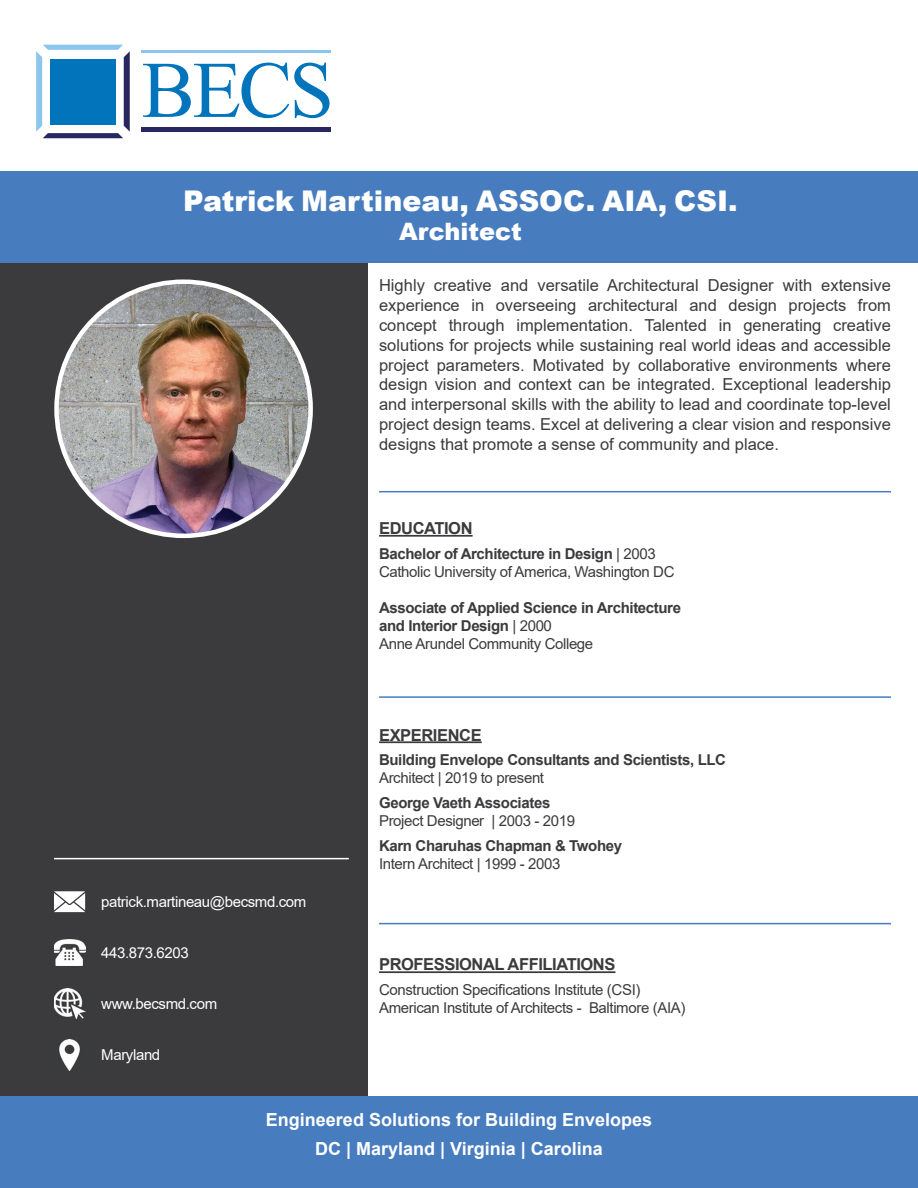
<style>
.page{position:relative;width:918px;height:1188px;background:#fff}
.page>*{position:absolute;margin:0;border:0;box-sizing:border-box;transform-origin:0 0}
.t1{font:900 28.5px "Arial";color:#fff}
.t2{font:900 24px "Arial";color:#fff}
.t3{font:700 18px "Arial";color:#fff}
.t4{font:16.5px/19.8px "Arial";color:#3b3b3d;text-align:justify}
.t5{font:700 16.5px "Arial";letter-spacing:-.025em;color:#3b3b3d}
.t6{font:15px/18px "Arial";letter-spacing:-.025em;color:#3b3b3d}
.t7{font:700 15px/18px "Arial";letter-spacing:-.025em;color:#3b3b3d}
.t8{font:15px "Arial";letter-spacing:-.025em;color:#fff}
.s1{font-weight:700}
.s2{font-weight:400}
</style>
<div class="page">
<div style="left:0;top:263px;width:367px;height:925px;background:#3b3b3d"></div>
<svg style="left:36px;top:45px;width:94px;height:93px"></svg>
<div style="left:50px;top:59px;width:66px;height:65px;background:#0174bc"></div>
<hr style="left:142px;top:128px;width:189px;height:4px;background:#28275e">
<svg style="left:143px;top:63px;width:187px;height:55px"></svg>
<hr style="left:142px;top:51px;width:189px;height:2px;background:#8cc6ec">
<div style="left:0;top:172px;width:918px;height:91px;background:#477cbf"></div>
<div style="left:0;top:1097px;width:918px;height:91px;background:#477cbf"></div>
<hr style="left:54px;top:858px;width:295px;height:1px;background:#fff">
<hr style="left:379px;top:491px;width:512px;height:1px;background:#477cbf">
<hr style="left:379px;top:696px;width:512px;height:2px;background:#477cbf">
<hr style="left:379px;top:535px;width:94px;height:2px;background:#3b3b3d">
<img style="left:59px;top:1039px;width:21px;height:32px">
<img style="left:54px;top:989px;width:31px;height:30px">
<img style="left:54px;top:940px;width:31px;height:26px">
<svg style="left:54px;top:891px;width:31px;height:21px"></svg>
<hr style="left:379px;top:741px;width:103px;height:2px;background:#3b3b3d">
<img style="left:57px;top:282px;width:254px;height:254px;border-radius:127px">
<hr style="left:379px;top:923px;width:512px;height:1px;background:#477cbf">
<hr style="left:379px;top:971px;width:236px;height:2px;background:#3b3b3d">
<h1 class="t1" style="left:183px;top:180px;width:556px">Patrick Martineau, ASSOC. AIA, CSI.</h1>
<h2 class="t2" style="left:399px;top:214px;width:124px">Architect</h2>
<p class="t4" style="left:379px;top:276px;width:513px">Highly creative and versatile Architectural Designer with extensive experience in overseeing architectural and design projects from concept through implementation. Talented in generating creative solutions for projects while sustaining real world ideas and accessible project parameters. Motivated by collaborative environments where design vision and context can be integrated. Exceptional leadership and interpersonal skills with the ability to lead and coordinate top-level project design teams. Excel at delivering a clear vision and responsive designs that promote a sense of community and place.</p>
<p class="t5" style="left:379px;top:517px;width:95px">EDUCATION</p>
<p class="t6" style="left:379px;top:544px;width:297px"><span class="s1">Bachelor of Architecture in Design</span> | 2003<br>Catholic University of America, Washington DC</p>
<p class="t7" style="left:379px;top:599px;width:304px">Associate of Applied Science in Architecture and Interior Design <span class="s2">| 2000<br>Anne Arundel Community College</span></p>
<p class="t8" style="left:101px;top:892px;width:207px">patrick.martineau@becsmd.com</p>
<p class="t8" style="left:101px;top:943px;width:89px">443.873.6203</p>
<p class="t8" style="left:101px;top:994px;width:117px">www.becsmd.com</p>
<p class="t8" style="left:101px;top:1045px;width:61px">Maryland</p>
<p class="t5" style="left:379px;top:723px;width:104px">EXPERIENCE</p>
<p class="t7" style="left:379px;top:751px;width:349px">Building Envelope Consultants and Scientists, LLC</p>
<p class="t6" style="left:379px;top:769px;width:167px">Architect | 2019 to present</p>
<p class="t7" style="left:379px;top:794px;width:173px">George Vaeth Associates</p>
<p class="t6" style="left:379px;top:812px;width:198px">Project Designer | 2003 - 2019</p>
<p class="t7" style="left:379px;top:837px;width:245px">Karn Charuhas Chapman &amp; Twohey</p>
<p class="t6" style="left:379px;top:854px;width:183px">Intern Architect | 1999 - 2003</p>
<p class="t5" style="left:379px;top:953px;width:238px">PROFESSIONAL AFFILIATIONS</p>
<p class="t6" style="left:379px;top:981px;width:308px">Construction Specifications Institute (CSI)<br>American Institute of Architects - Baltimore (AIA)</p>
<p class="t3" style="left:266px;top:1107px;width:388px">Engineered Solutions for Building Envelopes</p>
<p class="t3" style="left:315px;top:1136px;width:289px">DC | Maryland | Virginia | Carolina</p>
</div>
